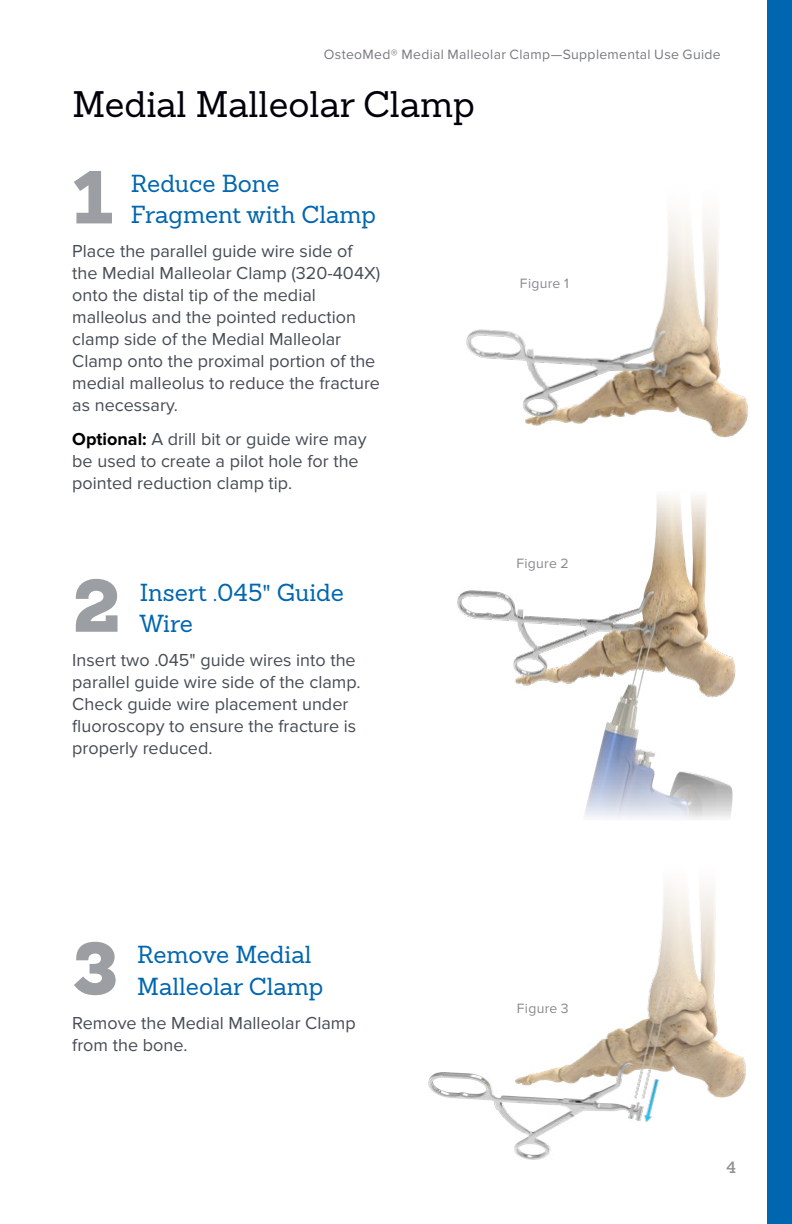
<style>
.page{position:relative;width:792px;height:1224px;background:#fff}
.page>*{position:absolute;margin:0;border:0;box-sizing:border-box;transform-origin:0 0}
.t1{font:900 73px "Sanchez Slab";color:#9b9ea2}
.t2{font:36px "Sanchez Slab";color:#00000a}
.t3{font:24px/31.2px "Sanchez Slab";color:#0066b0}
.t4{font:18px/22px "Proxima Nova";color:#474c55}
.t5{font:600 16px "Sanchez Slab";color:#8e9297}
.t6{font:14px "Proxima Nova";letter-spacing:.02em;color:#787b81}
.t7{font:14px "Proxima Nova";letter-spacing:.02em;color:#878a8f}
.s1{font-weight:700;color:#000}
.s2{font-family:"Proxima Nova"}
</style>
<div class="page">
<div style="left:768px;top:0;width:24px;height:1224px;background:#0066b0"></div>
<img style="left:466px;top:180px;width:302px;height:260px">
<img style="left:457px;top:492px;width:311px;height:330px">
<img style="left:428px;top:844px;width:340px;height:321px">
<p class="t6" style="left:324px;top:46px;width:398px">OsteoMed® Medial Malleolar Clamp—Supplemental Use Guide</p>
<h2 class="t2" style="left:73px;top:81px;width:404px">Medial Malleolar Clamp</h2>
<h1 class="t1" style="left:72px;top:144px;width:42px">1</h1>
<h3 class="t3" style="left:131px;top:168px;width:247px">Reduce Bone<br>Fragment with Clamp</h3>
<p class="t4" style="left:72px;top:241px;width:309px">Place the parallel guide wire side of the Medial Malleolar Clamp (320-404X) onto the distal tip of the medial malleolus and the pointed reduction clamp side of the Medial Malleolar Clamp onto the proximal portion of the medial malleolus to reduce the fracture as necessary.</p>
<p class="t4" style="left:72px;top:429px;width:296px"><span class="s1">Optional:</span> A drill bit or guide wire may be used to create a pilot hole for the pointed reduction clamp tip.</p>
<h1 class="t1" style="left:72px;top:553px;width:51px">2</h1>
<h3 class="t3" style="left:140px;top:576px;width:206px">Insert .045<span class="s2">"</span> Guide<br>Wire</h3>
<p class="t4" style="left:72px;top:649px;width:290px">Insert two .045" guide wires into the parallel guide wire side of the clamp.<br>Check guide wire placement under fluoroscopy to ensure the fracture is properly reduced.</p>
<p class="t7" style="left:520px;top:276px;width:50px">Figure 1</p>
<p class="t7" style="left:517px;top:555px;width:54px">Figure 2</p>
<h1 class="t1" style="left:72px;top:916px;width:48px">3</h1>
<h3 class="t3" style="left:137px;top:939px;width:188px">Remove Medial<br>Malleolar Clamp</h3>
<p class="t4" style="left:72px;top:1012px;width:285px">Remove the Medial Malleolar Clamp from the bone.</p>
<p class="t7" style="left:517px;top:1001px;width:53px">Figure 3</p>
<p class="t5" style="left:727px;top:1156px;width:11px">4</p>
</div>
